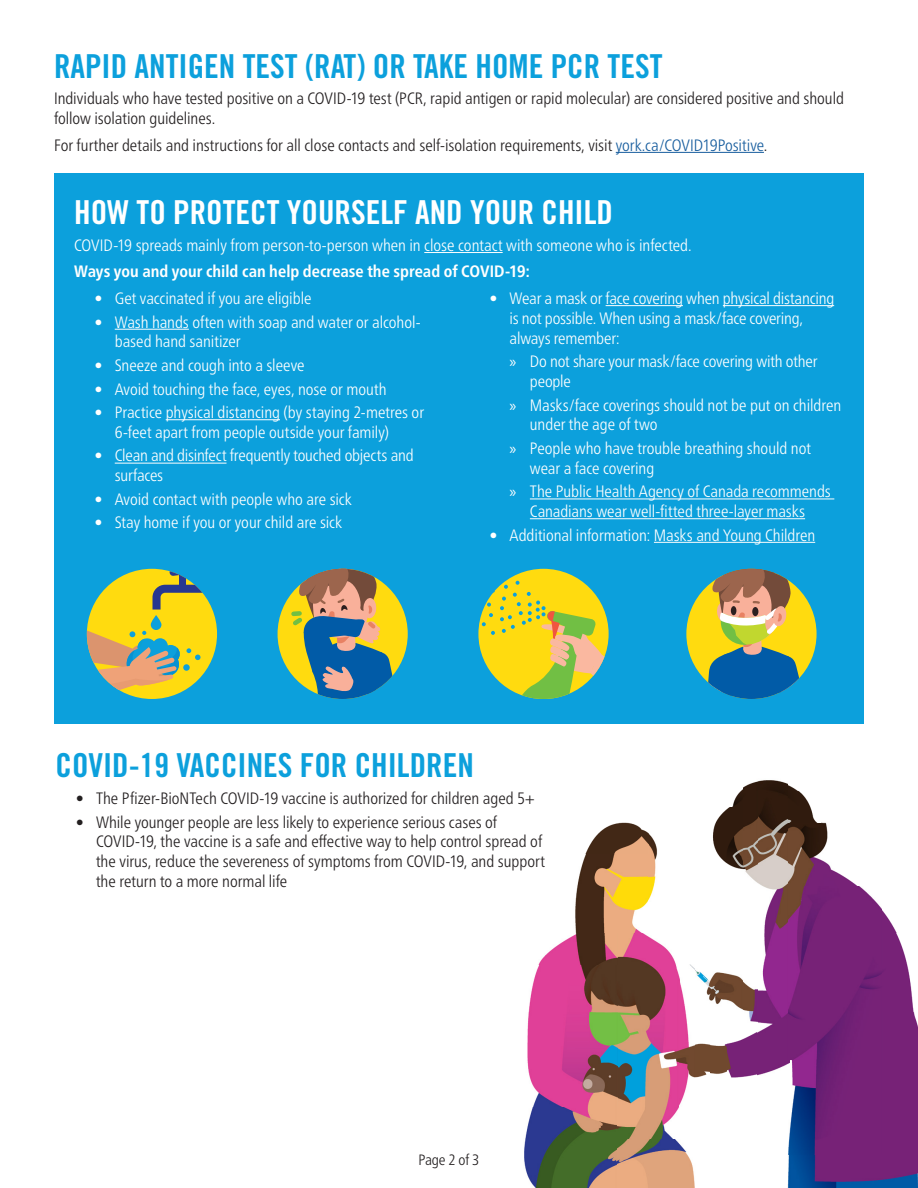
<style>
.page{position:relative;width:918px;height:1188px;background:#fff}
.page>*{position:absolute;margin:0;border:0;box-sizing:border-box;transform-origin:0 0}
.t1{font:33px "Trade Gothic LT Pro Bd Cn 20";color:#0ca0dc}
.t2{font:33px "Trade Gothic LT Pro Bd Cn 20";color:#fff}
.BC{font:300 condensed 16.5px/19.8px "Frutiger Neue LT Pro";letter-spacing:-.005em;color:#fff}
.BC-2{font:300 condensed 16.5px/19.8px "Frutiger Neue LT Pro";color:#231f20}
.BC-3{font:700 condensed 16.5px "Frutiger Neue LT Pro";color:#fff}
.t3{font:300 condensed 15px "Frutiger Neue LT Pro";letter-spacing:-.01em;color:#231f20}
.s1{color:#175d9e}
.s2{font-family:"Myriad Pro";font-weight:400;font-stretch:normal}
</style>
<div class="page">
<div style="left:54px;top:173px;width:810px;height:551px;background:#0ca0dc"></div>
<hr style="left:424px;top:252px;width:79px;height:1px;background:#fff">
<hr style="left:115px;top:329px;width:74px;height:1px;background:#fff">
<hr style="left:166px;top:419px;width:114px;height:1px;background:#fff">
<hr style="left:115px;top:463px;width:112px;height:1px;background:#fff">
<hr style="left:606px;top:305px;width:77px;height:1px;background:#fff">
<hr style="left:723px;top:305px;width:111px;height:1px;background:#fff">
<hr style="left:530px;top:499px;width:304px;height:1px;background:#fff">
<hr style="left:530px;top:518px;width:275px;height:1px;background:#fff">
<hr style="left:654px;top:542px;width:161px;height:1px;background:#fff">
<div style="left:87px;top:569px;width:130px;height:130px;background:#ffdb0f;border-radius:50%"></div>
<div style="left:179px;top:575px;width:7px;height:13px;background:#283890"></div>
<svg style="left:170px;top:571px;width:16px;height:5px"></svg>
<svg style="left:153px;top:585px;width:60px;height:25px"></svg>
<svg style="left:87px;top:624px;width:114px;height:75px"></svg>
<svg style="left:151px;top:615px;width:10px;height:15px"></svg>
<div style="left:686px;top:569px;width:131px;height:130px;background:#ffdb0f;border-radius:50%"></div>
<svg style="left:706px;top:569px;width:100px;height:130px"></svg>
<div style="left:278px;top:569px;width:130px;height:130px;background:#ffdb0f;border-radius:50%"></div>
<svg style="left:289px;top:569px;width:108px;height:130px"></svg>
<div style="left:478px;top:569px;width:131px;height:130px;background:#ffdb0f;border-radius:50%"></div>
<svg style="left:482px;top:581px;width:127px;height:118px"></svg>
<hr style="left:616px;top:152px;width:148px;height:1px;background:#175d9e">
<img style="left:524px;top:964px;width:93px;height:224px">
<img style="left:617px;top:1138px;width:78px;height:50px">
<img style="left:787px;top:1154px;width:131px;height:34px">
<img style="left:789px;top:885px;width:93px;height:269px">
<div style="left:882px;top:1012px;width:36px;height:142px;background:#727"></div>
<img style="left:617px;top:933px;width:62px;height:205px">
<img style="left:679px;top:964px;width:16px;height:142px">
<img style="left:695px;top:1043px;width:16px;height:35px">
<img style="left:727px;top:1032px;width:31px;height:46px">
<img style="left:711px;top:1043px;width:16px;height:31px">
<img style="left:758px;top:780px;width:31px;height:295px">
<img style="left:742px;top:980px;width:16px;height:42px">
<img style="left:695px;top:970px;width:47px;height:39px">
<img style="left:882px;top:933px;width:32px;height:79px">
<img style="left:539px;top:933px;width:78px;height:31px">
<img style="left:575px;top:853px;width:73px;height:80px">
<img style="left:882px;top:910px;width:15px;height:23px">
<img style="left:648px;top:834px;width:9px;height:67px">
<img style="left:742px;top:781px;width:16px;height:102px">
<img style="left:789px;top:822px;width:47px;height:63px">
<img style="left:836px;top:872px;width:20px;height:13px">
<img style="left:713px;top:806px;width:29px;height:63px">
<img style="left:586px;top:822px;width:63px;height:32px">
<img style="left:789px;top:790px;width:28px;height:32px">
<img style="left:732px;top:790px;width:10px;height:16px">
<img style="left:789px;top:785px;width:8px;height:5px">
<h2 class="t1" style="left:54px;top:46px;width:610px">RAPID ANTIGEN TEST (RAT) OR TAKE HOME PCR TEST</h2>
<p class="BC-2" style="left:54px;top:89px;width:792px">Individuals who have tested positive on a COVID-19 test (PCR, rapid antigen or rapid molecular) are considered positive and should follow isolation guidelines.</p>
<p class="BC-2" style="left:54px;top:135px;width:715px">For further details and instructions for all close contacts and self-isolation requirements, visit <span class="s1">york.ca/COVID19Positive</span>.</p>
<h2 class="t2" style="left:74px;top:193px;width:540px">HOW TO PROTECT YOURSELF AND YOUR CHILD</h2>
<p class="BC" style="left:74px;top:235px;width:619px">COVID-19 spreads mainly from person-to-person when in close contact with someone who is infected.</p>
<p class="BC-3" style="left:74px;top:262px;width:457px">Ways you and your child can help decrease the spread of COVID-19:</p>
<p class="BC" style="left:94px;top:288px;width:219px">• Get vaccinated if you are eligible</p>
<p class="BC" style="left:115px;top:312px;width:307px;text-indent:-20px">• Wash hands often with soap and water or alcohol&shy;based hand sanitizer</p>
<p class="BC" style="left:94px;top:355px;width:212px">• Sneeze and cough into a sleeve</p>
<p class="BC" style="left:94px;top:379px;width:294px">• Avoid touching the face, eyes, nose or mouth</p>
<p class="BC" style="left:115px;top:402px;width:311px;text-indent:-20px">• Practice physical distancing (by staying 2-metres or<br>6-feet apart from people outside your family)</p>
<p class="BC" style="left:115px;top:446px;width:300px;text-indent:-20px">• Clean and disinfect frequently touched objects and surfaces</p>
<p class="BC" style="left:94px;top:489px;width:259px">• Avoid contact with people who are sick</p>
<p class="BC" style="left:94px;top:513px;width:249px">• Stay home if you or your child are sick</p>
<p class="BC" style="left:510px;top:288px;width:326px;text-indent:-20px">• Wear a mask or face covering when physical distancing is not possible. When using a mask/face covering, always remember:</p>
<p class="BC" style="left:530px;top:351px;width:289px;text-indent:-20px"><span class="s2">»</span> Do not share your mask/face covering with other people</p>
<p class="BC" style="left:530px;top:395px;width:313px;text-indent:-20px"><span class="s2">»</span> Masks/face coverings should not be put on children under the age of two</p>
<p class="BC" style="left:530px;top:438px;width:283px;text-indent:-20px"><span class="s2">»</span> People who have trouble breathing should not wear a face covering</p>
<p class="BC" style="left:510px;top:482px;width:323px;text-align:center"><span class="s2">»</span> The Public Health Agency of Canada recommends<br>Canadians wear well-fitted three-layer masks</p>
<p class="BC" style="left:489px;top:525px;width:327px">• Additional information: Masks and Young Children</p>
<h2 class="t1" style="left:56px;top:746px;width:420px">COVID-19 VACCINES FOR CHILDREN</h2>
<p class="BC-2" style="left:76px;top:788px;width:461px">• The Pfizer-BioNTech COVID-19 vaccine is authorized for children aged 5+</p>
<p class="BC-2" style="left:96px;top:812px;width:450px;text-indent:-20px">• While younger people are less likely to experience serious cases of COVID-19, the vaccine is a safe and effective way to help control spread of the virus, reduce the severeness of symptoms from COVID-19, and support the return to a more normal life</p>
<p class="t3" style="left:418px;top:1151px;width:62px">Page 2 of 3</p>
</div>
